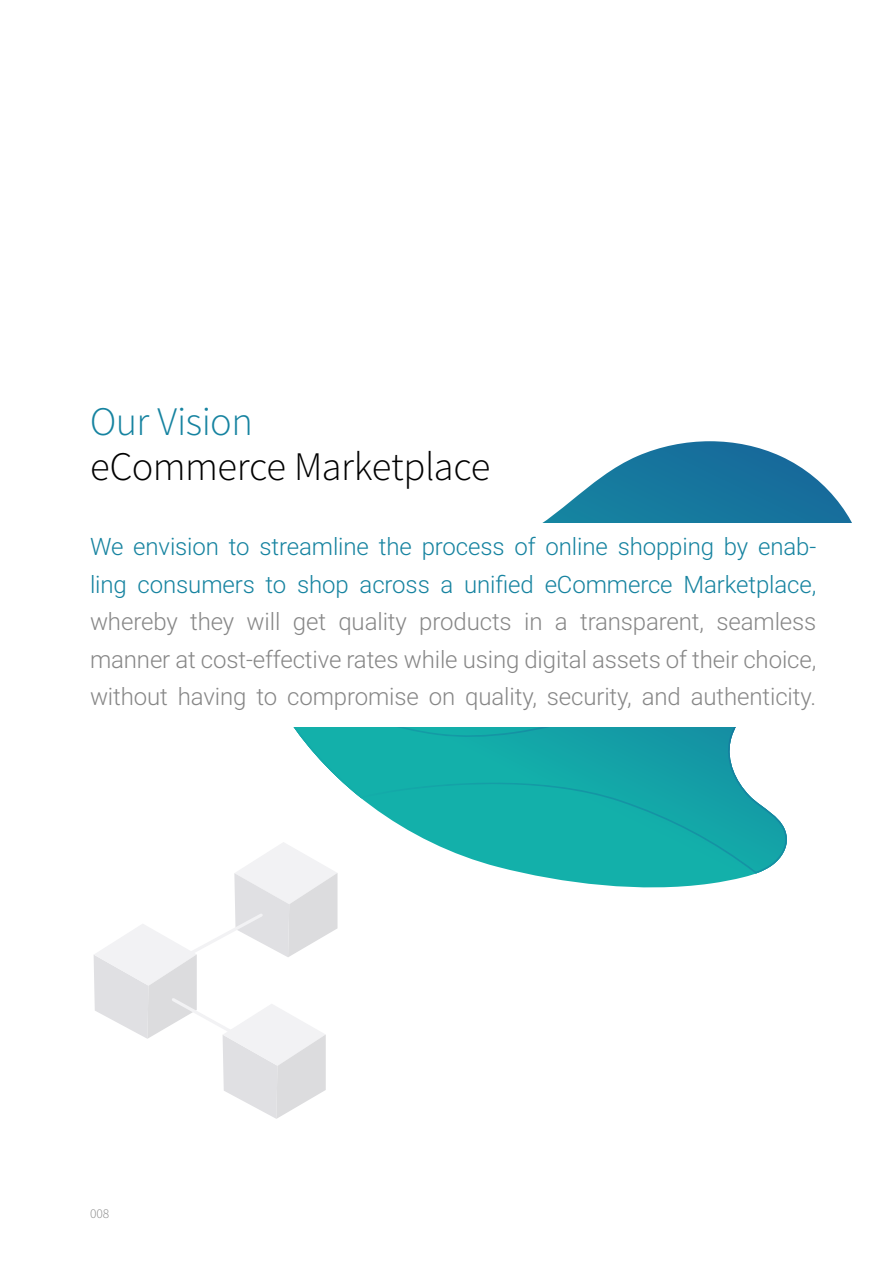
<style>
.page{position:relative;width:893px;height:1263px;background:#fff}
.page>*{position:absolute;margin:0;border:0;box-sizing:border-box;transform-origin:0 0}
.t1{font:300 40.5px "Source Sans Pro";letter-spacing:-.015em;color:#000}
.t2{font:300 40.5px "Source Sans Pro";letter-spacing:-.015em;color:#1683a0}
.t3{font:300 24px/37.5px "Roboto";letter-spacing:-.005em;color:#878787;text-align:justify}
.t4{font:300 24px/37.5px "Roboto";letter-spacing:-.005em;color:#1683a0}
.t5{font:300 13.5px "Source Sans Pro";color:#878787}
</style>
<div class="page">
<svg style="left:337px;top:441px;width:515px;height:452px"></svg>
<svg style="left:293px;top:727px;width:520px;height:146px"></svg>
<svg style="left:94px;top:842px;width:243px;height:277px"></svg>
<div style="left:68px;top:523px;width:816px;height:204px;background:#fff"></div>
<h1 class="t2" style="left:90px;top:397px;width:164px">Our Vision</h1>
<h1 class="t1" style="left:90px;top:442px;width:402px">eCommerce Marketplace</h1>
<p class="t4" style="left:90px;top:527px;width:728px">We envision to streamline the process of online shopping by enab&shy;ling consumers to shop across a unified eCommerce Marketplace,</p>
<p class="t3" style="left:90px;top:602px;width:728px">whereby they will get quality products in a transparent, seamless manner at cost-effective rates while using digital assets of their choice, without having to compromise on quality, security, and authenticity.</p>
<p class="t5" style="left:90px;top:1205px;width:21px">008</p>
</div>
